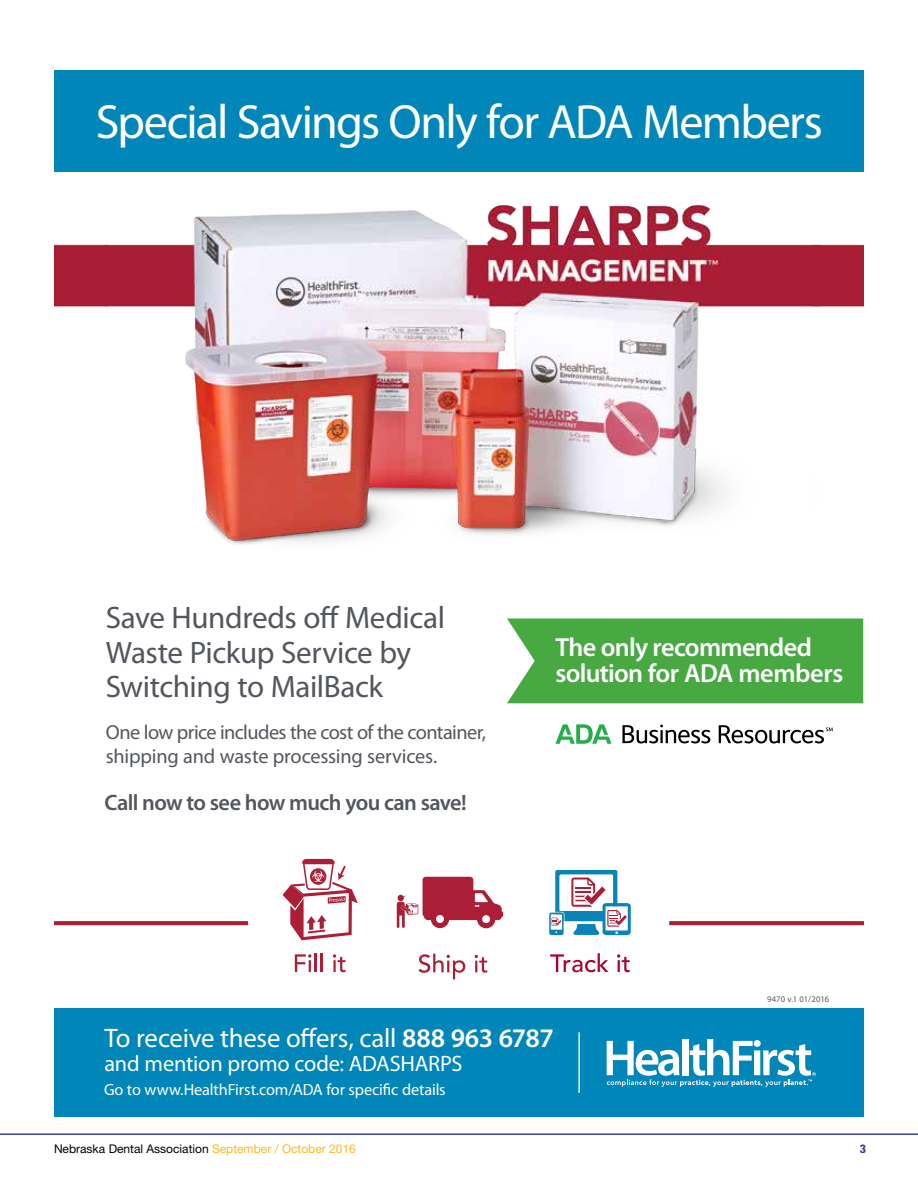
<style>
.page{position:relative;width:918px;height:1188px;background:#fff}
.page>*{position:absolute;margin:0;border:0;box-sizing:border-box;transform-origin:0 0}
.t1{font:48.3px "Myriad Pro";letter-spacing:-.035em;color:#fff}
.t2{font:31.2px/34.7px "Myriad Pro";letter-spacing:-.015em;color:#53575d}
.t3{font:26.85px "Myriad Pro";letter-spacing:-.01em;color:#fff}
.t4{font:600 26.25px/26.7px "Myriad Pro";letter-spacing:-.025em;color:#fff}
.t5{font:600 22.35px "Myriad Pro";letter-spacing:-.03em;color:#53575d}
.t6{font:22.35px "Myriad Pro";letter-spacing:-.01em;color:#fff}
.t7{font:20.25px/24.3px "Myriad Pro";letter-spacing:-.02em;color:#53575d}
.t8{font:16.2px "Myriad Pro";letter-spacing:-.01em;color:#fff}
.t9{font:12px "Helvetica Neue LT Std";color:#000}
.t10{font:800 condensed 12px "Helvetica Neue LT Std";color:#344398}
.t11{font:8.55px "Myriad Pro";letter-spacing:-.005em;color:#53575d}
.s1{font-weight:600}
.s2{color:#fdb924}
</style>
<div class="page">
<hr style="left:0;top:1133px;width:918px;height:2px;background:#344398">
<div style="left:54px;top:70px;width:809px;height:102px;background:#0086b8"></div>
<img style="left:108px;top:204px;width:704px;height:340px">
<div style="left:812px;top:244px;width:51px;height:63px;background:#a91e35"></div>
<div style="left:54px;top:244px;width:54px;height:63px;background:#a91e35"></div>
<svg style="left:295px;top:953px;width:28px;height:19px"></svg>
<svg style="left:333px;top:954px;width:13px;height:18px"></svg>
<svg style="left:283px;top:859px;width:75px;height:81px"></svg>
<svg style="left:419px;top:954px;width:46px;height:25px"></svg>
<svg style="left:475px;top:955px;width:12px;height:18px"></svg>
<svg style="left:397px;top:877px;width:106px;height:51px"></svg>
<svg style="left:550px;top:953px;width:59px;height:19px"></svg>
<svg style="left:617px;top:954px;width:13px;height:18px"></svg>
<svg style="left:549px;top:870px;width:82px;height:65px"></svg>
<svg style="left:54px;top:921px;width:194px;height:4px"></svg>
<svg style="left:669px;top:921px;width:194px;height:4px"></svg>
<div style="left:54px;top:1009px;width:809px;height:108px;background:#0086b8"></div>
<svg style="left:607px;top:1039px;width:209px;height:48px"></svg>
<hr style="left:578px;top:1032px;width:2px;height:61px;background:#fff">
<div style="left:507px;top:618px;width:356px;height:85px;background:#48a943"></div>
<svg style="left:556px;top:724px;width:56px;height:20px"></svg>
<svg style="left:622px;top:725px;width:88px;height:19px"></svg>
<svg style="left:719px;top:725px;width:114px;height:19px"></svg>
<h1 class="t1" style="left:96px;top:92px;width:729px">Special Savings Only for ADA Members</h1>
<h2 class="t2" style="left:106px;top:600px;width:341px">Save Hundreds off Medical<br>Waste Pickup Service by<br>Switching to MailBack</h2>
<p class="t7" style="left:106px;top:719px;width:382px">One low price includes the cost of the container, shipping and waste processing services.</p>
<p class="t5" style="left:105px;top:788px;width:364px">Call now to see how much you can save!</p>
<p class="t4" style="left:556px;top:633px;width:289px">The only recommended solution for ADA members</p>
<p class="t11" style="left:767px;top:994px;width:64px">9470 v.1 01/2016</p>
<h3 class="t3" style="left:105px;top:1021px;width:451px">To receive these offers, call <span class="s1">888 963 6787</span></h3>
<p class="t6" style="left:105px;top:1050px;width:360px">and mention promo code: ADASHARPS</p>
<p class="t8" style="left:104px;top:1080px;width:343px">Go to www.HealthFirst.com/ADA for specific details</p>
<p class="t9" style="left:54px;top:1142px;width:303px">Nebraska Dental Association <span class="s2">September / October 2016</span></p>
<p class="t10" style="left:860px;top:1142px;width:8px">3</p>
</div>
